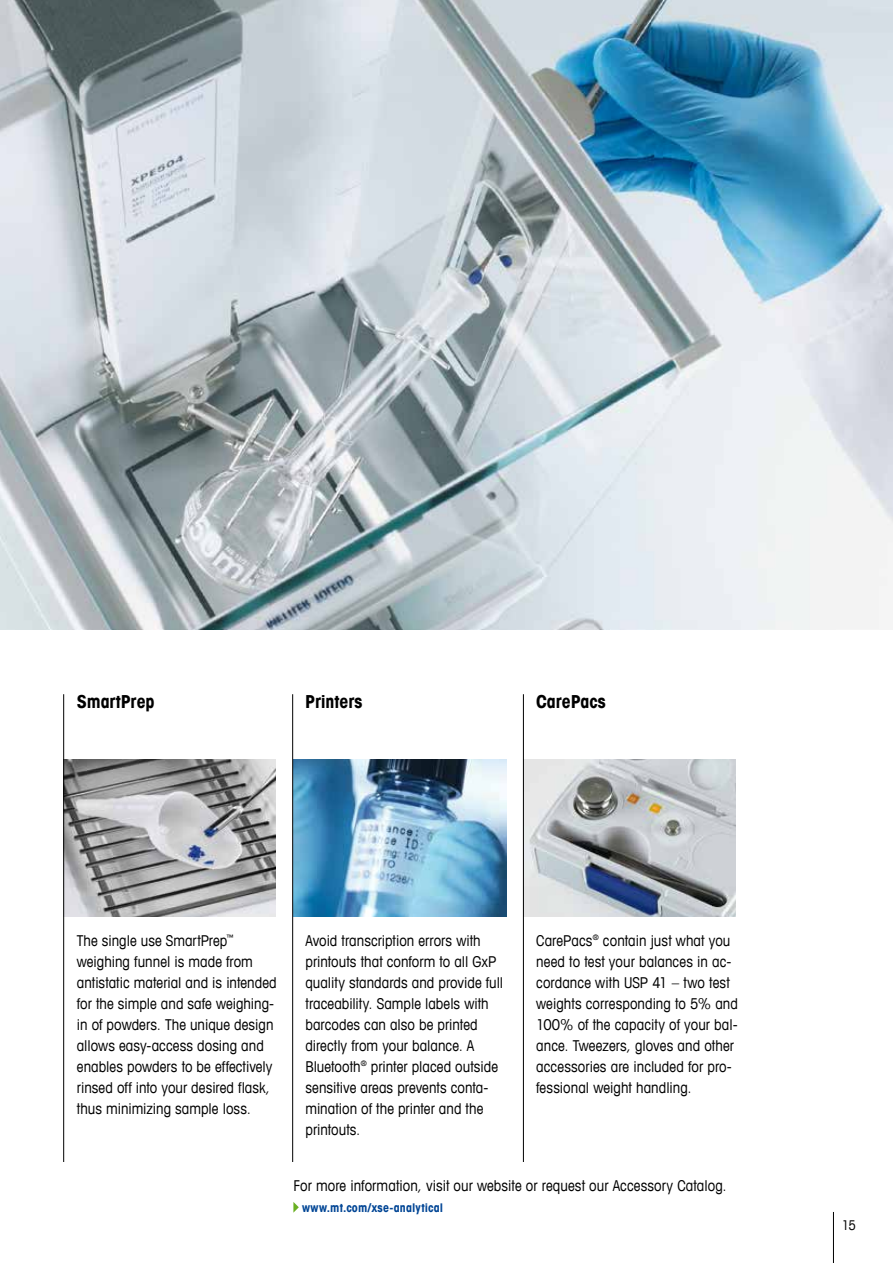
<style>
.page{position:relative;width:893px;height:1263px;background:#fff}
.page>*{position:absolute;margin:0;border:0;box-sizing:border-box;transform-origin:0 0}
.t1{font:700 condensed 18px "Avant Garde Com";letter-spacing:-.005em;color:#000}
.t2{font:condensed 15px/21px "Avant Garde Com";letter-spacing:.005em;color:#000}
.t3{font:condensed 13.5px "Avant Garde Com";color:#000}
.t4{font:700 condensed 12px "Avant Garde Com";letter-spacing:.01em;color:#004595}
</style>
<div class="page">
<hr style="left:833px;top:1212px;width:1px;height:51px;background:#000">
<img style="left:64px;top:759px;width:212px;height:158px">
<img style="left:293px;top:759px;width:213px;height:158px">
<img style="left:524px;top:759px;width:212px;height:158px">
<img style="left:0;top:0;width:893px;height:629px">
<hr style="left:63px;top:694px;width:1px;height:468px;background:#000">
<hr style="left:292px;top:694px;width:1px;height:468px;background:#000">
<hr style="left:523px;top:694px;width:1px;height:468px;background:#000">
<svg style="left:293px;top:1202px;width:6px;height:11px"></svg>
<p class="t1" style="left:77px;top:690px;width:79px">SmartPrep</p>
<p class="t1" style="left:305px;top:690px;width:59px">Printers</p>
<p class="t1" style="left:536px;top:690px;width:71px">CarePacs</p>
<p class="t2" style="left:77px;top:930px;width:201px">The single use SmartPrep<sup>™ </sup>weighing funnel is made from antistatic material and is intended for the simple and safe weighing&shy;in of powders. The unique design allows easy-access dosing and enables powders to be effectively rinsed off into your desired flask, thus minimizing sample loss.</p>
<p class="t2" style="left:305px;top:930px;width:199px">Avoid transcription errors with printouts that conform to all GxP quality standards and provide full traceability. Sample labels with barcodes can also be printed directly from your balance. A<br>Bluetooth<sup>®</sup> printer placed outside sensitive areas prevents conta&shy;mination of the printer and the printouts.</p>
<p class="t2" style="left:536px;top:930px;width:203px">CarePacs<sup>®</sup> contain just what you need to test your balances in ac&shy;cordance with USP 41 – two test weights corresponding to 5% and<br>100% of the capacity of your bal&shy;ance. Tweezers, gloves and other accessories are included for pro&shy;fessional weight handling.</p>
<p class="t2" style="left:293px;top:1175px;width:435px">For more information, visit our website or request our Accessory Catalog.</p>
<p class="t4" style="left:302px;top:1200px;width:143px">www.mt.com/xse-analytical</p>
<p class="t3" style="left:842px;top:1217px;width:15px">15</p>
</div>
